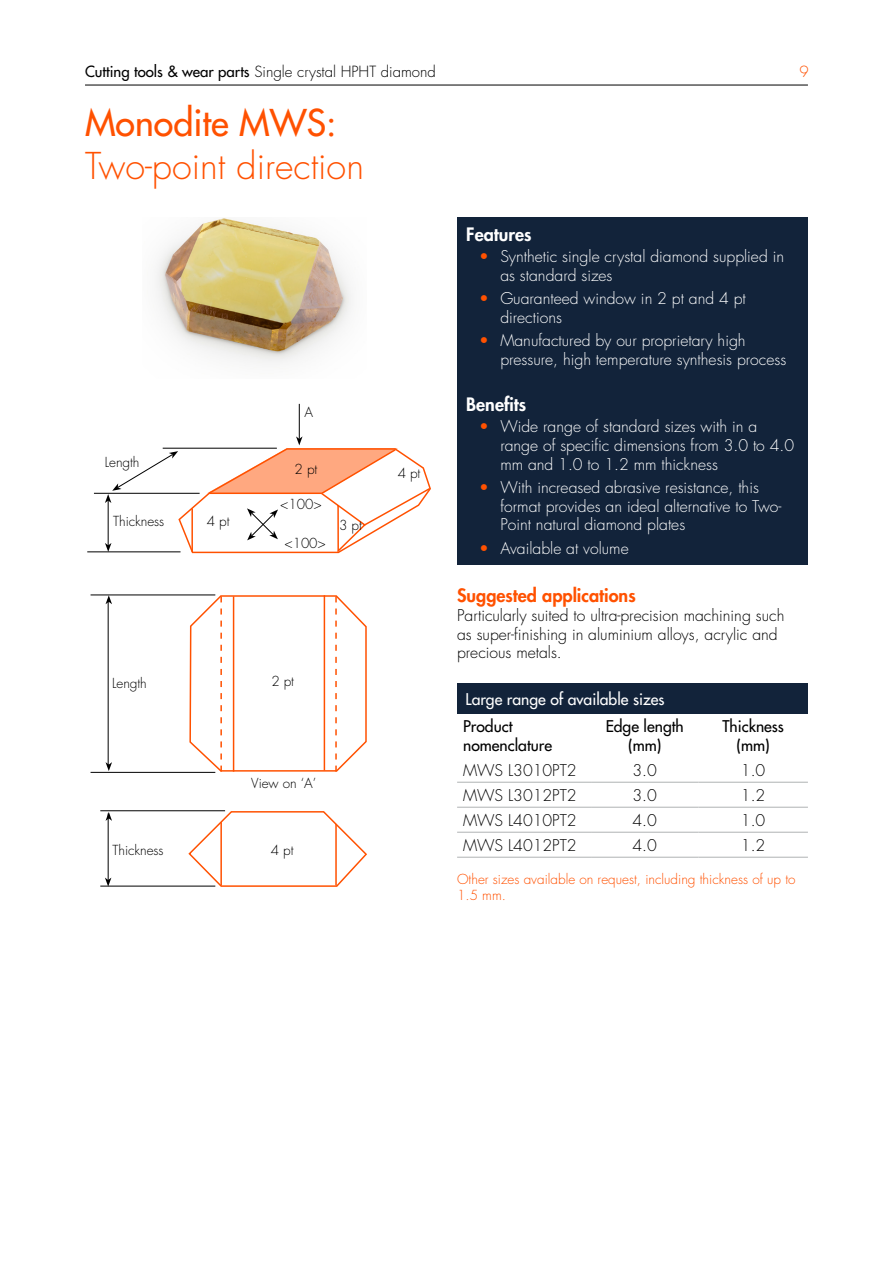
<style>
.page{position:relative;width:893px;height:1263px;background:#fff}
.page>*{position:absolute;margin:0;border:0;box-sizing:border-box;transform-origin:0 0}
.t1{font:300 36px "Futura Std";color:#ff5100}
.t2{font:500 36px "Futura Std";color:#ff5100}
.t3{font:800 18px "Futura Std";color:#ff5100}
.t4{font:800 18px "Futura Std";color:#fff}
.t5{font:300 15.75px/18.9px "Futura Std";color:#fff}
.t6{font:300 15.75px/18.9px "Futura Std";color:#000}
.t7{font:500 15.75px/18.9px "Futura Std";color:#000;text-align:center}
.t8{font:500 15.75px "Futura Std";color:#fff}
.t9{font:300 15px "Futura Std";color:#000}
.t10{font:300 15px "Futura Std";color:#ff5100}
.t11{font:300 13.5px "Futura Std";letter-spacing:-.005em;color:#000}
.t12{font:300 13.5px/16.2px "Futura Std";color:#ff5100}
.s1{font-weight:500}
.s2{color:#ff5100}
</style>
<div class="page">
<hr style="left:85px;top:85px;width:723px;height:1px;background:#000">
<div style="left:457px;top:217px;width:351px;height:347px;background:#12233a"></div>
<div style="left:457px;top:683px;width:351px;height:30px;background:#12233a"></div>
<hr style="left:457px;top:782px;width:134px;height:1px;background:#afb2b3">
<hr style="left:591px;top:782px;width:107px;height:1px;background:#afb2b3">
<hr style="left:698px;top:782px;width:110px;height:1px;background:#afb2b3">
<hr style="left:457px;top:807px;width:134px;height:1px;background:#afb2b3">
<hr style="left:591px;top:807px;width:107px;height:1px;background:#afb2b3">
<hr style="left:698px;top:807px;width:110px;height:1px;background:#afb2b3">
<hr style="left:457px;top:832px;width:134px;height:1px;background:#afb2b3">
<hr style="left:591px;top:832px;width:107px;height:1px;background:#afb2b3">
<hr style="left:698px;top:832px;width:110px;height:1px;background:#afb2b3">
<hr style="left:457px;top:857px;width:134px;height:1px;background:#afb2b3">
<hr style="left:591px;top:857px;width:107px;height:1px;background:#afb2b3">
<hr style="left:698px;top:857px;width:110px;height:1px;background:#afb2b3">
<svg style="left:189px;top:594px;width:178px;height:178px"></svg>
<hr style="left:324px;top:595px;width:1px;height:175px;background:#ff5100">
<svg style="left:187px;top:810px;width:180px;height:77px"></svg>
<hr style="left:220px;top:822px;width:2px;height:63px;background:#ff5100">
<hr style="left:335px;top:824px;width:2px;height:61px;background:#ff5100">
<hr style="left:94px;top:493px;width:106px;height:1px;background:#000">
<hr style="left:87px;top:552px;width:94px;height:1px;background:#000">
<hr style="left:91px;top:595px;width:124px;height:1px;background:#000">
<hr style="left:91px;top:772px;width:124px;height:1px;background:#000">
<hr style="left:100px;top:810px;width:125px;height:1px;background:#000">
<hr style="left:100px;top:886px;width:115px;height:1px;background:#000">
<hr style="left:108px;top:599px;width:1px;height:168px;background:#000">
<svg style="left:106px;top:595px;width:6px;height:9px"></svg>
<svg style="left:106px;top:762px;width:6px;height:9px"></svg>
<hr style="left:299px;top:404px;width:1px;height:35px;background:#000">
<hr style="left:108px;top:813px;width:1px;height:69px;background:#000">
<svg style="left:106px;top:812px;width:6px;height:9px"></svg>
<svg style="left:105px;top:877px;width:6px;height:9px"></svg>
<svg style="left:105px;top:436px;width:326px;height:118px"></svg>
<img style="left:156px;top:218px;width:196px;height:145px">
<p class="t9" style="left:85px;top:63px;width:352px"><span class="s1">Cutting tools &amp; wear parts</span> Single crystal HPHT diamond</p>
<h1 class="t2" style="left:85px;top:100px;width:253px">Monodite MWS:</h1>
<h1 class="t1" style="left:85px;top:144px;width:280px">Two-point direction</h1>
<p class="t11" style="left:105px;top:454px;width:36px">Length</p>
<p class="t11" style="left:113px;top:513px;width:53px">Thickness</p>
<p class="t11" style="left:207px;top:513px;width:24px">4 pt</p>
<p class="t11" style="left:304px;top:404px;width:10px">A</p>
<p class="t11" style="left:295px;top:461px;width:24px">2 pt</p>
<p class="t11" style="left:280px;top:496px;width:43px">&lt;100&gt;</p>
<p class="t11" style="left:284px;top:534px;width:43px">&lt;100&gt;</p>
<p class="t11" style="left:339px;top:517px;width:24px">3 pt</p>
<p class="t11" style="left:398px;top:464px;width:24px">4 pt</p>
<p class="t11" style="left:112px;top:675px;width:36px">Length</p>
<p class="t11" style="left:112px;top:842px;width:53px">Thickness</p>
<p class="t11" style="left:271px;top:673px;width:24px">2 pt</p>
<p class="t11" style="left:251px;top:775px;width:66px">View on ‘A’</p>
<p class="t11" style="left:271px;top:842px;width:24px">4 pt</p>
<p class="t10" style="left:799px;top:63px;width:11px">9</p>
<p class="t4" style="left:466px;top:223px;width:67px">Features</p>
<p class="t5" style="left:500px;top:248px;width:285px;text-indent:-21px"><span class="s2">•</span> Synthetic single crystal diamond supplied in as standard sizes</p>
<p class="t5" style="left:500px;top:290px;width:247px;text-indent:-21px"><span class="s2">•</span> Guaranteed window in 2 pt and 4 pt directions</p>
<p class="t5" style="left:500px;top:332px;width:287px;text-indent:-21px"><span class="s2">•</span> Manufactured by our proprietary high pressure, high temperature synthesis process</p>
<p class="t4" style="left:466px;top:393px;width:61px">Benefits</p>
<p class="t5" style="left:500px;top:417px;width:295px;text-indent:-21px"><span class="s2">•</span> Wide range of standard sizes with in a range of specific dimensions from 3.0 to 4.0 mm and 1.0 to 1.2 mm thickness</p>
<p class="t5" style="left:500px;top:478px;width:283px;text-indent:-21px"><span class="s2">•</span> With increased abrasive resistance, this format provides an ideal alternative to Two-<br>Point natural diamond plates</p>
<p class="t5" style="left:479px;top:539px;width:151px"><span class="s2">•</span> Available at volume</p>
<p class="t3" style="left:457px;top:584px;width:180px">Suggested applications</p>
<p class="t6" style="left:457px;top:606px;width:329px">Particularly suited to ultra-precision machining such as super-finishing in aluminium alloys, acrylic and precious metals.</p>
<p class="t8" style="left:466px;top:689px;width:201px">Large range of available sizes</p>
<p class="t7" style="left:463px;top:717px;width:91px;text-align:left">Product nomenclature</p>
<p class="t7" style="left:606px;top:717px;width:80px">Edge length (mm)</p>
<p class="t7" style="left:722px;top:717px;width:63px">Thickness (mm)</p>
<p class="t6" style="left:463px;top:761px;width:115px">MWS L3010PT2</p>
<p class="t6" style="left:632px;top:761px;width:26px">3.0</p>
<p class="t6" style="left:741px;top:761px;width:26px">1.0</p>
<p class="t6" style="left:463px;top:786px;width:115px">MWS L3012PT2</p>
<p class="t6" style="left:632px;top:786px;width:26px">3.0</p>
<p class="t6" style="left:741px;top:786px;width:26px">1.2</p>
<p class="t6" style="left:463px;top:811px;width:115px">MWS L4010PT2</p>
<p class="t6" style="left:632px;top:811px;width:26px">4.0</p>
<p class="t6" style="left:741px;top:811px;width:26px">1.0</p>
<p class="t6" style="left:463px;top:836px;width:115px">MWS L4012PT2</p>
<p class="t6" style="left:632px;top:836px;width:26px">4.0</p>
<p class="t6" style="left:741px;top:836px;width:26px">1.2</p>
<p class="t12" style="left:457px;top:871px;width:340px">Other sizes available on request, including thickness of up to<br>1.5 mm.</p>
</div>
